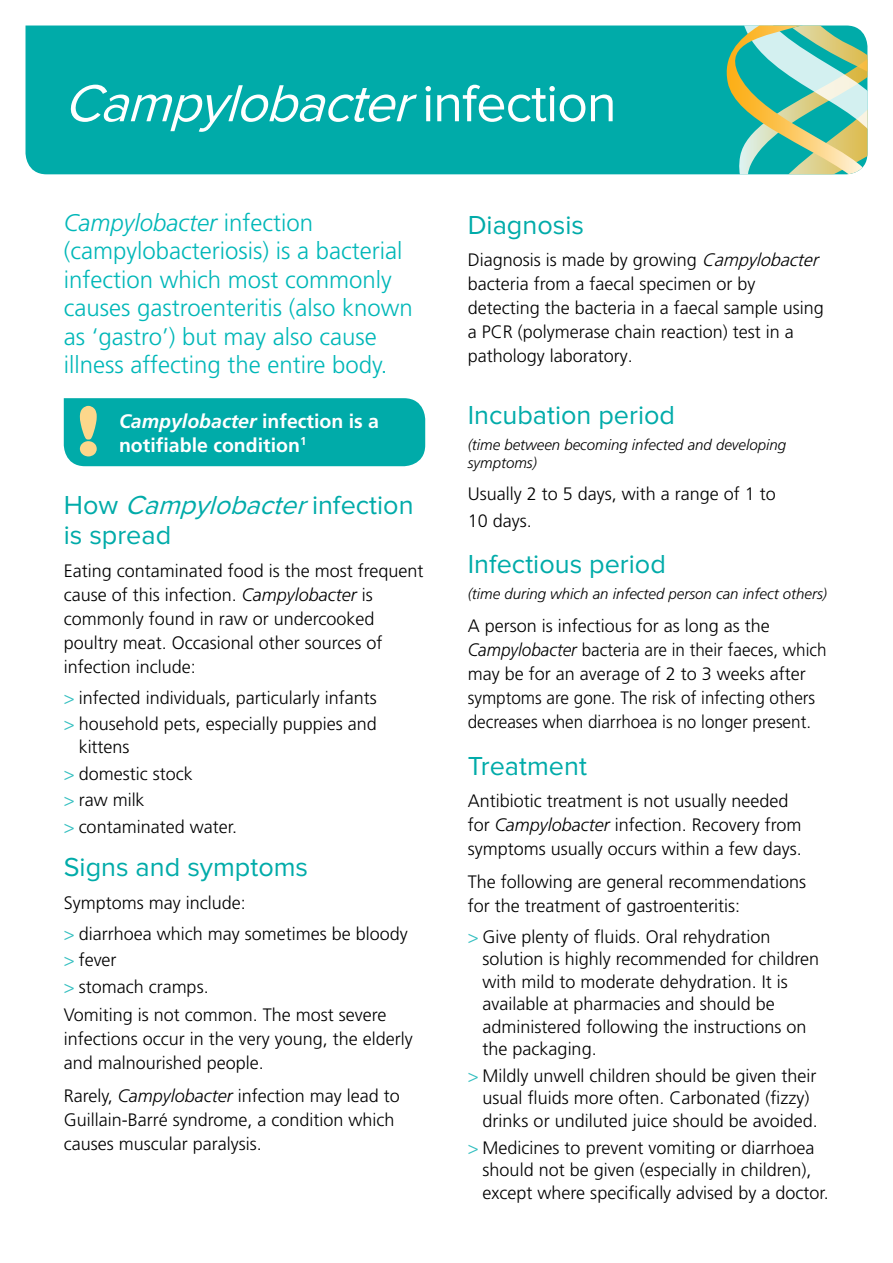
<style>
.page{position:relative;width:893px;height:1263px;background:#fff}
.page>*{position:absolute;margin:0;border:0;box-sizing:border-box;transform-origin:0 0}
.Disease_Heading{font:italic 54px "Proxima Nova";color:#fff}
.Subhead_1{font:27px/30px "Proxima Nova";color:#00aba9}
.Intro_Text{font:300 24px/28.5px "Frutiger";color:#00b7b8}
.Important_Info_1{font:700 19.5px/24px "Frutiger";color:#fff}
.Body_Copy{font:300 18px/24px "Frutiger";color:#000}
.Italics_sub_copy{font:italic 300 15px/18px "Frutiger";color:#000}
.s1{font-style:normal}
.s2{font-style:italic}
.s3{color:#31bebf}
</style>
<div class="page">
<div style="left:26px;top:26px;width:697px;height:148px;background:#00aba9"></div>
<svg style="left:723px;top:26px;width:144px;height:148px;background:#7bc3a2"></svg>
<div style="left:64px;top:398px;width:361px;height:68px;background:#00aba9"></div>
<p class="Disease_Heading" style="left:64px;top:73px;width:554px">Campylobacter<span class="s1">i n fe c t i o n</span></p>
<p class="Intro_Text" style="left:64px;top:208px;width:350px"><span class="s2">Campylobacter</span> infection (campylobacteriosis) is a bacterial infection which most commonly causes gastroenteritis (also known as ‘gastro’) but may also cause illness affecting the entire body.</p>
<p class="Important_Info_1" style="left:119px;top:409px;width:262px"><span class="s2">Campylobacter</span> infection is a notifiable condition<sup>1</sup></p>
<p class="Subhead_1" style="left:64px;top:491px;width:351px">H o w <span class="s2">Campylobacter</span>i n fe c t i o n is spread</p>
<p class="Body_Copy" style="left:64px;top:559px;width:361px">Eating contaminated food is the most frequent cause of this infection. <span class="s2">Campylobacter</span> is commonly found in raw or undercooked poultry meat. Occasional other sources of infection include:</p>
<p class="Body_Copy" style="left:64px;top:686px;width:314px"><span class="s3">&gt;</span> infected individuals, particularly infants</p>
<p class="Body_Copy" style="left:79px;top:713px;width:300px;line-height:22.5px;text-indent:-15px"><span class="s3">&gt;</span> household pets, especially puppies and kittens</p>
<p class="Body_Copy" style="left:64px;top:762px;width:130px"><span class="s3">&gt;</span> domestic stock</p>
<p class="Body_Copy" style="left:64px;top:788px;width:82px"><span class="s3">&gt;</span> raw milk</p>
<p class="Body_Copy" style="left:64px;top:815px;width:175px"><span class="s3">&gt;</span> contaminated water.</p>
<p class="Subhead_1" style="left:64px;top:853px;width:246px">Signs and symptoms</p>
<p class="Body_Copy" style="left:64px;top:890px;width:183px">Symptoms may include:</p>
<p class="Body_Copy" style="left:64px;top:921px;width:345px"><span class="s3">&gt;</span> diarrhoea which may sometimes be bloody</p>
<p class="Body_Copy" style="left:64px;top:948px;width:54px"><span class="s3">&gt;</span> fever</p>
<p class="Body_Copy" style="left:64px;top:975px;width:146px"><span class="s3">&gt;</span> stomach cramps.</p>
<p class="Body_Copy" style="left:64px;top:1003px;width:351px">Vomiting is not common. The most severe infections occur in the very young, the elderly and malnourished people.</p>
<p class="Body_Copy" style="left:64px;top:1084px;width:338px">Rarely, <span class="s2">Campylobacter</span> infection may lead to<br>Guillain-Barré syndrome, a condition which causes muscular paralysis.</p>
<p class="Subhead_1" style="left:468px;top:211px;width:118px">Diagnosis</p>
<p class="Body_Copy" style="left:468px;top:248px;width:358px">Diagnosis is made by growing <span class="s2">Campylobacter </span>bacteria from a faecal specimen or by detecting the bacteria in a faecal sample using a PCR (polymerase chain reaction) test in a pathology laboratory.</p>
<p class="Subhead_1" style="left:468px;top:400px;width:209px">Incubation period</p>
<p class="Italics_sub_copy" style="left:468px;top:436px;width:320px">(time between becoming infected and developing symptoms)</p>
<p class="Body_Copy" style="left:468px;top:481px;width:310px;line-height:26.7px">Usually 2 to 5 days, with a range of 1 to<br>10 days.</p>
<p class="Subhead_1" style="left:468px;top:549px;width:200px">Infectious period</p>
<p class="Italics_sub_copy" style="left:468px;top:585px;width:361px">(time during which an infected person can infect others)</p>
<p class="Body_Copy" style="left:468px;top:614px;width:360px">A person is infectious for as long as the <span class="s2">Campylobacter</span> bacteria are in their faeces, which may be for an average of 2 to 3 weeks after symptoms are gone. The risk of infecting others decreases when diarrhoea is no longer present.</p>
<p class="Subhead_1" style="left:468px;top:751px;width:121px">Treatment</p>
<p class="Body_Copy" style="left:468px;top:789px;width:336px">Antibiotic treatment is not usually needed for <span class="s2">Campylobacter</span> infection. Recovery from symptoms usually occurs within a few days.</p>
<p class="Body_Copy" style="left:468px;top:870px;width:340px">The following are general recommendations for the treatment of gastroenteritis:</p>
<p class="Body_Copy" style="left:483px;top:925px;width:338px;line-height:22.5px;text-indent:-15px"><span class="s3">&gt;</span> Give plenty of fluids. Oral rehydration solution is highly recommended for children with mild to moderate dehydration. It is available at pharmacies and should be administered following the instructions on the packaging.</p>
<p class="Body_Copy" style="left:483px;top:1065px;width:337px;line-height:22.5px;text-indent:-15px"><span class="s3">&gt;</span> Mildly unwell children should be given their usual fluids more often. Carbonated (fizzy) drinks or undiluted juice should be avoided.</p>
<p class="Body_Copy" style="left:483px;top:1136px;width:348px;line-height:22.5px;text-indent:-15px"><span class="s3">&gt;</span> Medicines to prevent vomiting or diarrhoea should not be given (especially in children), except where specifically advised by a doctor.</p>
</div>
